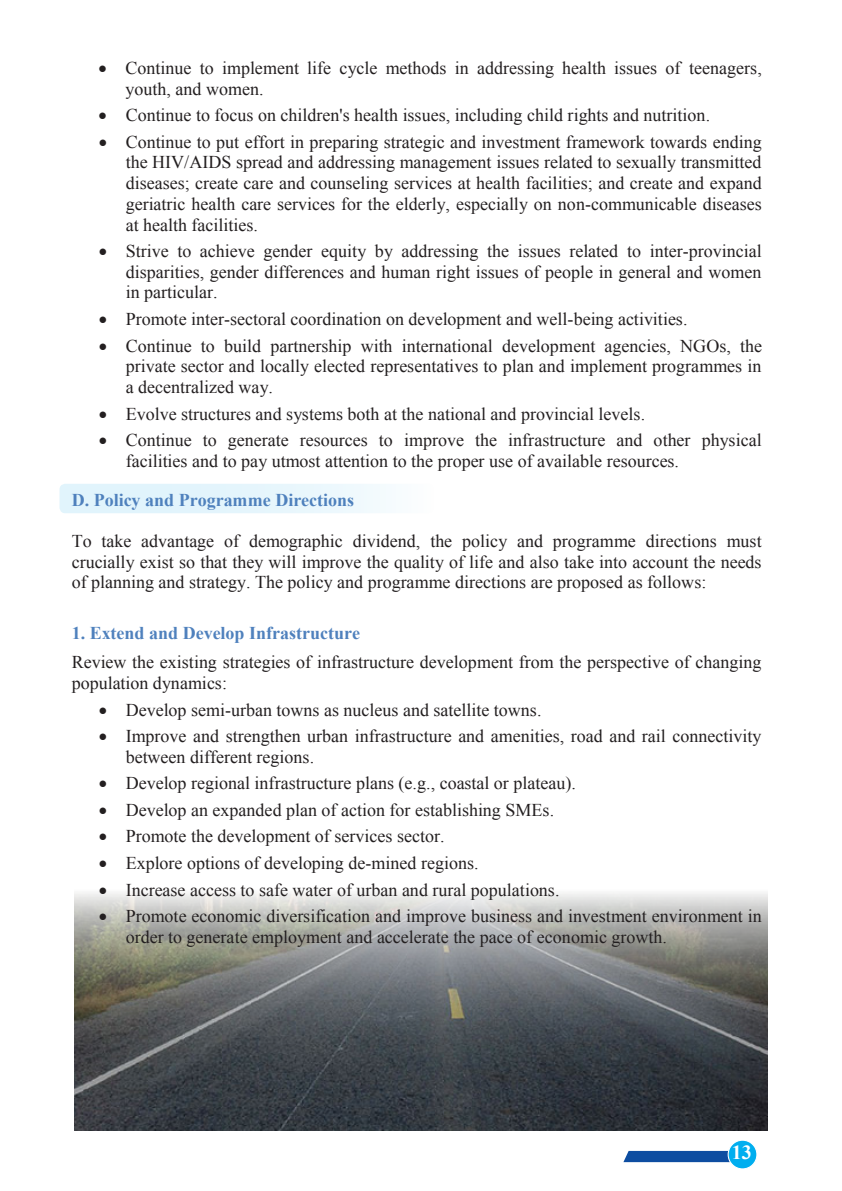
<style>
.page{position:relative;width:842px;height:1191px;background:#fff}
.page>*{position:absolute;margin:0;border:0;box-sizing:border-box;transform-origin:0 0}
.t1{font:700 20px "Times New Roman";color:#fff}
.t2{font:18px/20.6px "Times New Roman";color:#231f20}
.t3{font:700 18px "Times New Roman";color:#4f81bd}
.s1{font-weight:700;color:#4f81bd}
</style>
<div class="page">
<img style="left:74px;top:893px;width:694px;height:237px">
<div style="left:60px;top:484px;width:374px;height:29px;background:linear-gradient(to right,#dbf2fb,#f6fbfd);border-radius:6px"></div>
<svg style="left:623px;top:1150px;width:107px;height:12px"></svg>
<div style="left:728px;top:1140px;width:29px;height:28px;background:#00aeef;border-radius:50%"></div>
<div style="left:728px;top:1139px;width:29px;height:30px;border:1px solid #fff;border-radius:50%"></div>
<p class="t2" style="left:126px;top:57px;width:638px;text-indent:-27px">• Continue to implement life cycle methods in addressing health issues of teenagers, youth, and women.</p>
<p class="t2" style="left:99px;top:104px;width:613px">• Continue to focus on children's health issues, including child rights and nutrition.</p>
<p class="t2" style="left:126px;top:131px;width:638px;text-align:justify;text-indent:-27px">• Continue to put effort in preparing strategic and investment framework towards ending the HIV/AIDS spread and addressing management issues related to sexually transmitted diseases; create care and counseling services at health facilities; and create and expand geriatric health care services for the elderly, especially on non-communicable diseases at health facilities.</p>
<p class="t2" style="left:126px;top:240px;width:637px;text-align:justify;text-indent:-27px">• Strive to achieve gender equity by addressing the issues related to inter-provincial disparities, gender differences and human right issues of people in general and women in particular.</p>
<p class="t2" style="left:99px;top:308px;width:590px">• Promote inter-sectoral coordination on development and well-being activities.</p>
<p class="t2" style="left:126px;top:334px;width:638px;text-align:justify;text-indent:-27px">• Continue to build partnership with international development agencies, NGOs, the private sector and locally elected representatives to plan and implement programmes in a decentralized way.</p>
<p class="t2" style="left:99px;top:402px;width:548px">• Evolve structures and systems both at the national and provincial levels.</p>
<p class="t2" style="left:126px;top:429px;width:637px;text-indent:-27px">• Continue to generate resources to improve the infrastructure and other physical facilities and to pay utmost attention to the proper use of available resources.</p>
<p class="t3" style="left:72px;top:487px;width:284px">D. Policy and Programme Directions</p>
<p class="t2" style="left:72px;top:530px;width:692px;text-align:justify">To take advantage of demographic dividend, the policy and programme directions must crucially exist so that they will improve the quality of life and also take into account the needs of planning and strategy. The policy and programme directions are proposed as follows:</p>
<p class="t2" style="left:72px;top:618px;width:691px;line-height:29.2px"><span class="s1">1. Extend and Develop Infrastructure<br></span>Review the existing strategies of infrastructure development from the perspective of changing</p>
<p class="t2" style="left:72px;top:672px;width:157px">population dynamics:</p>
<p class="t2" style="left:99px;top:699px;width:444px">• Develop semi-urban towns as nucleus and satellite towns.</p>
<p class="t2" style="left:126px;top:725px;width:637px;text-indent:-27px">• Improve and strengthen urban infrastructure and amenities, road and rail connectivity between different regions.</p>
<p class="t2" style="left:99px;top:772px;width:479px">• Develop regional infrastructure plans (e.g., coastal or plateau).</p>
<p class="t2" style="left:99px;top:799px;width:457px">• Develop an expanded plan of action for establishing SMEs.</p>
<p class="t2" style="left:99px;top:825px;width:347px">• Promote the development of services sector.</p>
<p class="t2" style="left:99px;top:852px;width:381px">• Explore options of developing de-mined regions.</p>
<p class="t2" style="left:99px;top:878px;width:462px">• Increase access to safe water of urban and rural populations.</p>
<p class="t2" style="left:126px;top:905px;width:637px;text-indent:-27px">• Promote economic diversification and improve business and investment environment in order to generate employment and accelerate the pace of economic growth.</p>
<p class="t1" style="left:732px;top:1138px;width:21px">13</p>
</div>
